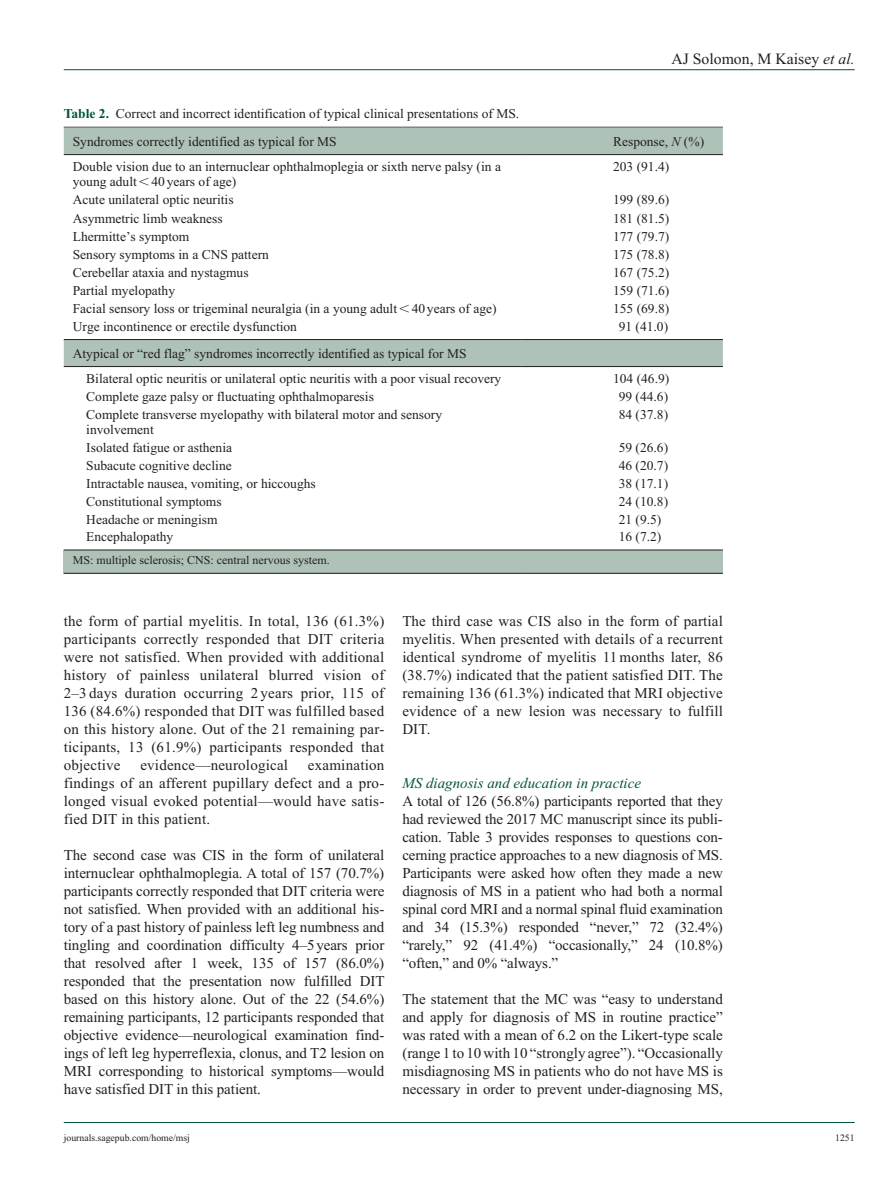
<style>
.page{position:relative;width:893px;height:1191px;background:#fff}
.page>*{position:absolute;margin:0;border:0;box-sizing:border-box;transform-origin:0 0}
.t1{font:15.75px "Times New Roman";color:#231f20}
.t2{font:15px/18px "Times New Roman";letter-spacing:.01em;color:#231f20;text-align:justify}
.t3{font:italic 15px "Times New Roman";color:#015436}
.t4{font:13.5px/15px "Times New Roman";color:#231f20}
.t5{font:12px "Times New Roman";color:#231f20}
.t6{font:9.75px "Times New Roman";color:#231f20}
.s1{font-weight:700;color:#015436}
.s2{font-style:italic}
</style>
<div class="page">
<hr style="left:64px;top:69px;width:791px;height:1px;background:#015436">
<hr style="left:64px;top:1122px;width:791px;height:1px;background:#015436">
<hr style="left:64px;top:127px;width:659px;height:1px;background:#231f20">
<svg style="left:64px;top:128px;width:659px;height:238px"></svg>
<div style="left:64px;top:550px;width:659px;height:23px;background:#afc2b8"></div>
<hr style="left:64px;top:154px;width:457px;height:1px;background:#231f20">
<hr style="left:521px;top:154px;width:202px;height:1px;background:#231f20">
<hr style="left:64px;top:549px;width:457px;height:1px;background:#231f20">
<hr style="left:521px;top:549px;width:202px;height:1px;background:#231f20">
<hr style="left:64px;top:573px;width:457px;height:1px;background:#231f20">
<hr style="left:521px;top:573px;width:202px;height:1px;background:#231f20">
<hr style="left:64px;top:339px;width:457px;height:1px;background:#231f20">
<hr style="left:521px;top:339px;width:202px;height:1px;background:#231f20">
<hr style="left:64px;top:366px;width:457px;height:1px;background:#231f20">
<hr style="left:521px;top:366px;width:202px;height:1px;background:#231f20">
<svg style="left:140px;top:178px;width:9px;height:8px"></svg>
<svg style="left:400px;top:304px;width:9px;height:8px"></svg>
<p class="t4" style="left:73px;top:99px;width:448px;line-height:27.8px;text-indent:-9px"><span class="s1">Table 2.</span> Correct and incorrect identification of typical clinical presentations of MS.<br>Syndromes correctly identified as typical for MS</p>
<p class="t1" style="left:671px;top:50px;width:185px">AJ Solomon, M Kaisey <span class="s2">et al.</span></p>
<p class="t4" style="left:613px;top:133px;width:93px">Response, <span class="s2">N</span> (%)</p>
<p class="t4" style="left:73px;top:159px;width:430px">Double vision due to an internuclear ophthalmoplegia or sixth nerve palsy (in a young adult 40years of age)</p>
<p class="t4" style="left:613px;top:159px;width:58px">203 (91.4)</p>
<p class="t4" style="left:73px;top:192px;width:162px">Acute unilateral optic neuritis</p>
<p class="t4" style="left:613px;top:192px;width:58px">199 (89.6)</p>
<p class="t4" style="left:73px;top:210px;width:151px">Asymmetric limb weakness</p>
<p class="t4" style="left:613px;top:210px;width:58px">181 (81.5)</p>
<p class="t4" style="left:73px;top:228px;width:118px">Lhermitte’s symptom</p>
<p class="t4" style="left:613px;top:228px;width:58px">177 (79.7)</p>
<p class="t4" style="left:73px;top:246px;width:198px">Sensory symptoms in a CNS pattern</p>
<p class="t4" style="left:613px;top:246px;width:58px">175 (78.8)</p>
<p class="t4" style="left:73px;top:264px;width:177px">Cerebellar ataxia and nystagmus</p>
<p class="t4" style="left:613px;top:264px;width:58px">167 (75.2)</p>
<p class="t4" style="left:73px;top:282px;width:104px">Partial myelopathy</p>
<p class="t4" style="left:613px;top:282px;width:58px">159 (71.6)</p>
<p class="t4" style="left:73px;top:300px;width:425px">Facial sensory loss or trigeminal neuralgia (in a young adult 40 years of age)</p>
<p class="t4" style="left:613px;top:300px;width:58px">155 (69.8)</p>
<p class="t4" style="left:73px;top:318px;width:226px">Urge incontinence or erectile dysfunction</p>
<p class="t4" style="left:619px;top:318px;width:51px">91 (41.0)</p>
<p class="t4" style="left:86px;top:340px;width:417px;line-height:25.5px;text-indent:-14px">Atypical or “red flag” syndromes incorrectly identified as typical for MS<br>Bilateral optic neuritis or unilateral optic neuritis with a poor visual recovery</p>
<p class="t4" style="left:613px;top:371px;width:58px">104 (46.9)</p>
<p class="t4" style="left:86px;top:389px;width:289px">Complete gaze palsy or fluctuating ophthalmoparesis</p>
<p class="t4" style="left:619px;top:389px;width:51px">99 (44.6)</p>
<p class="t4" style="left:86px;top:407px;width:357px">Complete transverse myelopathy with bilateral motor and sensory involvement</p>
<p class="t4" style="left:619px;top:407px;width:51px">84 (37.8)</p>
<p class="t4" style="left:86px;top:440px;width:147px">Isolated fatigue or asthenia</p>
<p class="t4" style="left:619px;top:440px;width:51px">59 (26.6)</p>
<p class="t4" style="left:86px;top:458px;width:147px">Subacute cognitive decline</p>
<p class="t4" style="left:619px;top:458px;width:51px">46 (20.7)</p>
<p class="t4" style="left:86px;top:476px;width:231px">Intractable nausea, vomiting, or hiccoughs</p>
<p class="t4" style="left:619px;top:476px;width:51px">38 (17.1)</p>
<p class="t4" style="left:86px;top:494px;width:137px">Constitutional symptoms</p>
<p class="t4" style="left:619px;top:494px;width:51px">24 (10.8)</p>
<p class="t4" style="left:86px;top:512px;width:133px">Headache or meningism</p>
<p class="t4" style="left:619px;top:512px;width:44px">21 (9.5)</p>
<p class="t4" style="left:86px;top:529px;width:88px">Encephalopathy</p>
<p class="t4" style="left:619px;top:529px;width:44px">16 (7.2)</p>
<p class="t5" style="left:73px;top:553px;width:259px">MS: multiple sclerosis; CNS: central nervous system.</p>
<p class="t2" style="left:64px;top:611px;width:322px">the form of partial myelitis. In total, 136 (61.3%) participants correctly responded that DIT criteria were not satisfied. When provided with additional history of painless unilateral blurred vision of 2–3 days duration occurring 2 years prior, 115 of 136 (84.6%) responded that DIT was fulfilled based on this history alone. Out of the 21 remaining par&shy;ticipants, 13 (61.9%) participants responded that objective</p>
<p class="t2" style="left:64px;top:755px;width:322px;text-indent:244px">examination findings of an afferent pupillary defect and a pro&shy;longed visual evoked potential—would have satis&shy;fied DIT in this patient.</p>
<p class="t2" style="left:64px;top:845px;width:322px">The second case was CIS in the form of unilateral internuclear ophthalmoplegia. A total of 157 (70.7%) participants correctly responded that DIT criteria were not satisfied. When provided with an additional his&shy;tory of a past history of painless left leg numbness and tingling and coordination difficulty 4–5years prior that resolved after 1 week, 135 of 157 (86.0%) responded that the presentation now fulfilled DIT based on this history alone. Out of the 22 (54.6%) remaining participants, 12 participants responded that objective evidence—neurological examination find&shy;ings of left leg hyperreflexia, clonus, and T2 lesion on MRI corresponding to historical symptoms—would have satisfied DIT in this patient.</p>
<p class="t2" style="left:140px;top:755px;width:149px">evidence—neurological</p>
<p class="t2" style="left:402px;top:611px;width:322px">The third case was CIS also in the form of partial myelitis. When presented with details of a recurrent identical syndrome of myelitis 11months later, 86 (38.7%) indicated that the patient satisfied DIT. The remaining 136 (61.3%) indicated that MRI objective evidence of a new lesion was necessary to fulfill DIT.</p>
<p class="t3" style="left:402px;top:774px;width:240px">MS diagnosis and education in practice</p>
<p class="t2" style="left:402px;top:791px;width:322px">A total of 126 (56.8%) participants reported that they had reviewed the 2017 MC manuscript since its publi&shy;cation. Table 3 provides responses to questions con&shy;cerning practice approaches to a new diagnosis of MS.<br>Participants were asked how often they made a new diagnosis of MS in a patient who had both a normal spinal cord MRI and a normal spinal fluid examination and 34 (15.3%) responded “never,” 72 (32.4%) “rarely,” 92 (41.4%) “occasionally,” 24 (10.8%) “often,” and 0% “always.”</p>
<p class="t2" style="left:402px;top:989px;width:322px">The statement that the MC was “easy to understand and apply for diagnosis of MS in routine practice” was rated with a mean of 6.2 on the Likert-type scale (range 1 to 10 with 10 “strongly agree”). “Occasionally misdiagnosing MS in patients who do not have MS is necessary in order to prevent under-diagnosing MS,</p>
<p class="t6" style="left:64px;top:1132px;width:128px">journals.sagepub.com/home/msj</p>
<p class="t6" style="left:835px;top:1132px;width:21px">1251</p>
</div>
